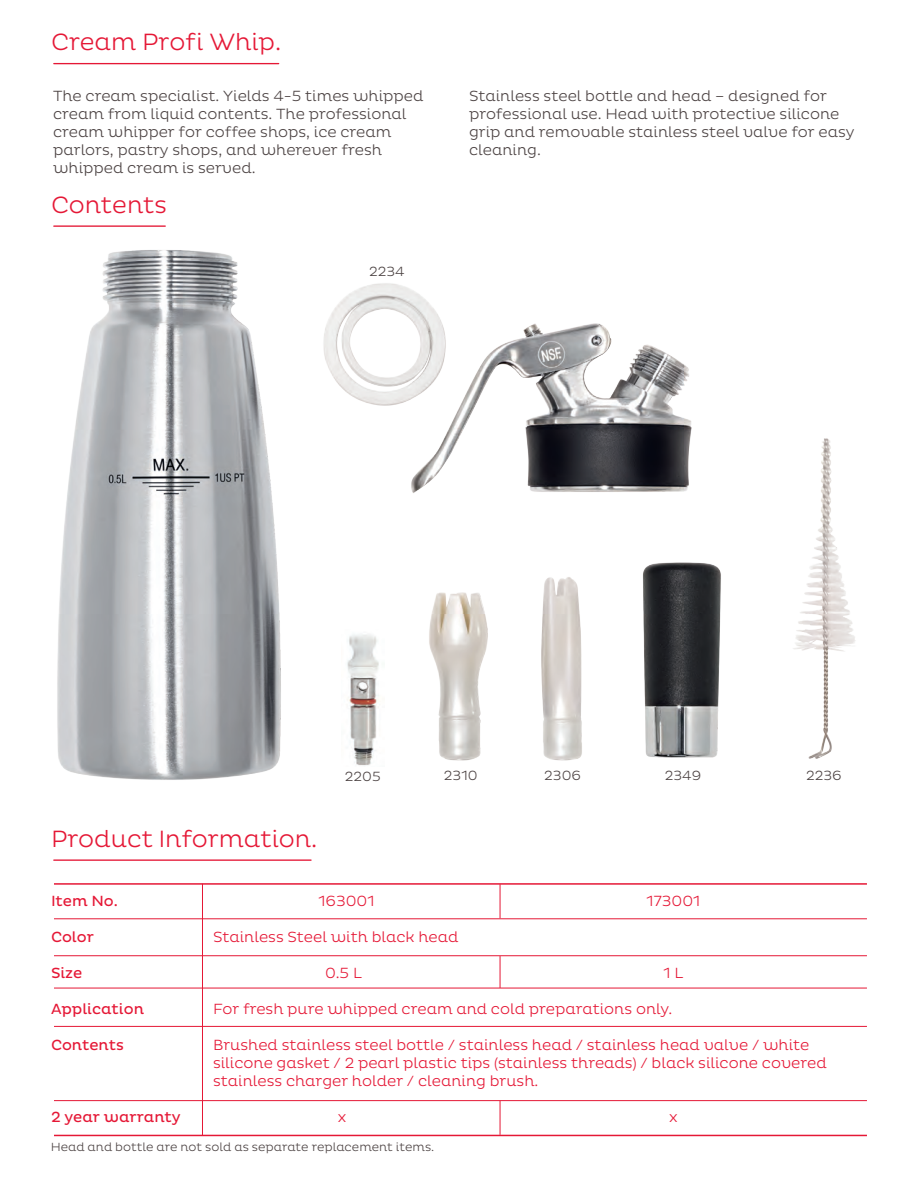
<style>
.page{position:relative;width:918px;height:1188px;background:#fff}
.page>*{position:absolute;margin:0;border:0;box-sizing:border-box;transform-origin:0 0}
.t1{font:300 24px "Pluto";color:#e51836}
.t2{font:300 15px/18px "Pluto";color:#4c4343}
.t3{font:300 15px/18px "Pluto";color:#e51836}
.t4{font:15px "Pluto";color:#e51836}
.t5{font:300 13.5px "Pluto";color:#4c4343}
.t6{font:300 12px "Pluto";color:#4c4343}
</style>
<div class="page">
<img style="left:323px;top:283px;width:533px;height:478px">
<img style="left:57px;top:250px;width:224px;height:530px">
<img style="left:341px;top:629px;width:43px;height:137px">
<hr style="left:54px;top:63px;width:225px;height:1px;background:#e51836">
<hr style="left:54px;top:859px;width:257px;height:2px;background:#e51836">
<hr style="left:54px;top:883px;width:813px;height:2px;background:#e51836">
<hr style="left:54px;top:1135px;width:813px;height:1px;background:#e51836">
<hr style="left:54px;top:918px;width:813px;height:1px;background:#e51836">
<hr style="left:54px;top:955px;width:813px;height:1px;background:#e51836">
<hr style="left:54px;top:988px;width:813px;height:1px;background:#e51836">
<hr style="left:54px;top:1026px;width:813px;height:1px;background:#e51836">
<hr style="left:54px;top:1100px;width:813px;height:1px;background:#e51836">
<hr style="left:202px;top:884px;width:1px;height:251px;background:#e51836">
<hr style="left:500px;top:884px;width:1px;height:34px;background:#e51836">
<hr style="left:500px;top:1101px;width:1px;height:34px;background:#e51836">
<hr style="left:500px;top:956px;width:1px;height:32px;background:#e51836">
<hr style="left:54px;top:225px;width:111px;height:2px;background:#e51836">
<h1 class="t1" style="left:51px;top:29px;width:232px">Cream Profi Whip.</h1>
<p class="t2" style="left:53px;top:87px;width:372px">The cream specialist. Yields 4-5 times whipped cream from liquid contents. The professional cream whipper for coffee shops, ice cream parlors, pastry shops, and wherever fresh whipped cream is served.</p>
<p class="t2" style="left:469px;top:87px;width:387px">Stainless steel bottle and head – designed for professional use. Head with protective silicone grip and removable stainless steel valve for easy cleaning.</p>
<h1 class="t1" style="left:51px;top:191px;width:117px">Contents</h1>
<p class="t5" style="left:369px;top:264px;width:37px">2234</p>
<h1 class="t1" style="left:51px;top:825px;width:268px">Product Information.</h1>
<p class="t5" style="left:345px;top:769px;width:37px">2205</p>
<p class="t5" style="left:444px;top:768px;width:35px">2310</p>
<p class="t5" style="left:544px;top:768px;width:38px">2306</p>
<p class="t5" style="left:665px;top:768px;width:38px">2349</p>
<p class="t5" style="left:806px;top:768px;width:37px">2236</p>
<p class="t4" style="left:51px;top:893px;width:68px">Item No.</p>
<p class="t3" style="left:318px;top:892px;width:58px">163001</p>
<p class="t3" style="left:647px;top:892px;width:55px">173001</p>
<p class="t4" style="left:51px;top:929px;width:44px">Color</p>
<p class="t3" style="left:213px;top:928px;width:247px">Stainless Steel with black head</p>
<p class="t4" style="left:51px;top:965px;width:33px">Size</p>
<p class="t3" style="left:325px;top:964px;width:38px">0.5 L</p>
<p class="t3" style="left:664px;top:964px;width:21px">1 L</p>
<p class="t4" style="left:51px;top:1001px;width:95px">Application</p>
<p class="t3" style="left:213px;top:1000px;width:461px">For fresh pure whipped cream and cold preparations only.</p>
<p class="t4" style="left:51px;top:1037px;width:74px">Contents</p>
<p class="t3" style="left:213px;top:1036px;width:615px">Brushed stainless steel bottle / stainless head / stainless head valve / white silicone gasket / 2 pearl plastic tips (stainless threads) / black silicone covered stainless charger holder / cleaning brush.</p>
<p class="t4" style="left:51px;top:1109px;width:131px">2 year warranty</p>
<p class="t3" style="left:338px;top:1108px;width:10px">x</p>
<p class="t3" style="left:669px;top:1108px;width:10px">x</p>
<p class="t6" style="left:51px;top:1140px;width:385px">Head and bottle are not sold as separate replacement items.</p>
</div>
